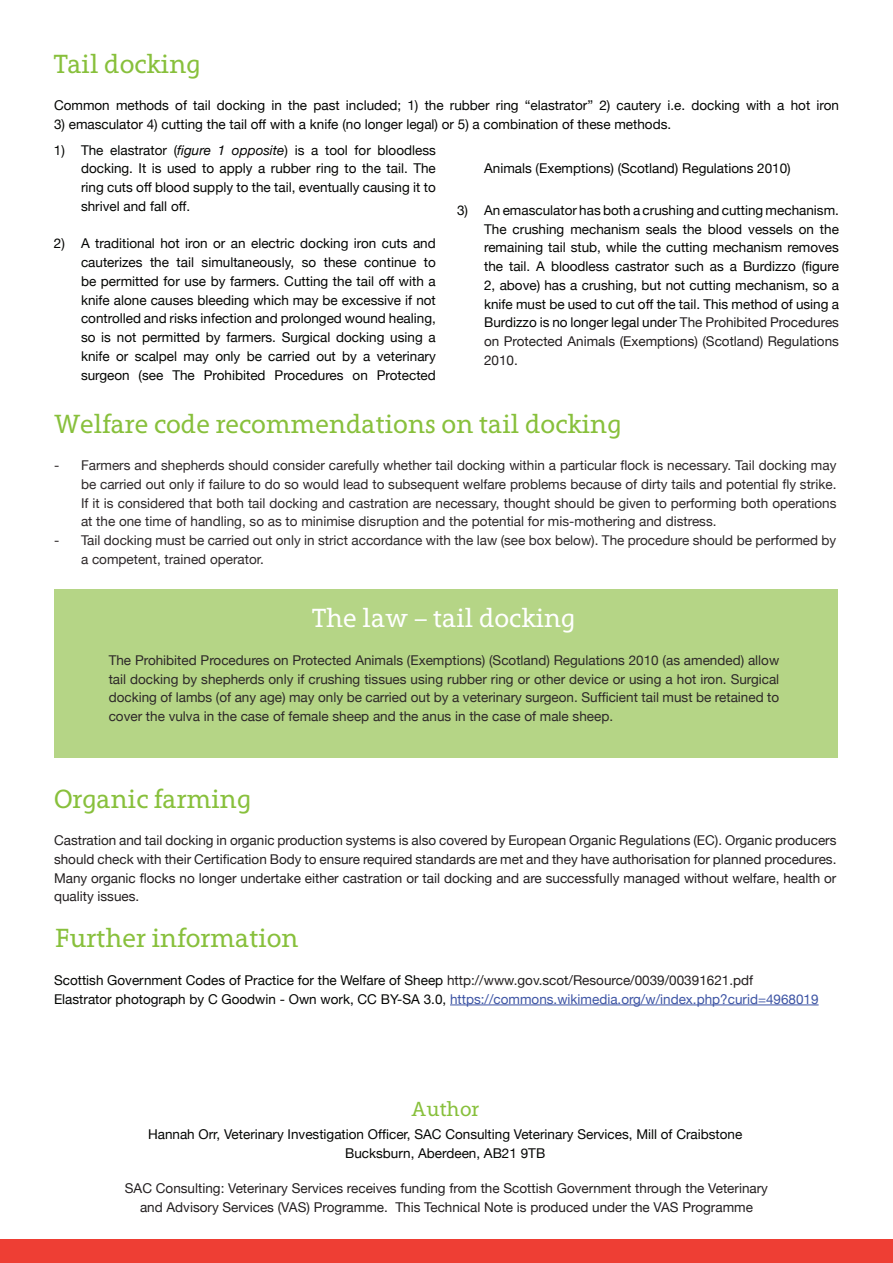
<style>
.page{position:relative;width:893px;height:1263px;background:#fff}
.page>*{position:absolute;margin:0;border:0;box-sizing:border-box;transform-origin:0 0}
.t1{font:27px "Grandesign Neue Serif";color:#88c03c}
.t2{font:27px "Grandesign Neue Serif";color:#fff}
.t3{font:21px "Grandesign Neue Serif";color:#88c03c}
.t4{font:13.5px/18.8px "Helvetica Neue";color:#040503;text-align:justify}
.t5{font:13.5px/18.8px "Helvetica Neue";color:#2d2829;text-align:justify}
.t6{font:13.5px/18.8px "Helvetica Neue";color:#231f20;text-align:justify}
.s1{color:#231f20}
.s2{font-style:italic}
.s3{color:#3d54a4}
</style>
<div class="page">
<div style="left:0;top:1240px;width:893px;height:23px;background:#ee3e34"></div>
<div style="left:54px;top:589px;width:783px;height:169px;background:#b5d586"></div>
<hr style="left:450px;top:1004px;width:369px;height:1px;background:#3d54a4">
<h1 class="t1" style="left:54px;top:48px;width:148px">Tail docking</h1>
<p class="t4" style="left:54px;top:97px;width:786px">Common methods of tail docking in the past included; 1) the rubber ring “elastrator” 2) cautery i.e. docking with a hot iron</p>
<p class="t4" style="left:54px;top:116px;width:619px">3) emasculator 4) cutting the tail off with a knife (no longer legal) or 5) a combination of these methods.</p>
<p class="t4" style="left:484px;top:160px;width:308px">Animals (Exemptions) (Scotland) Regulations 2010)</p>
<p class="t4" style="left:484px;top:201px;width:356px;text-indent:-27px">3) An emasculator has both a crushing and cutting mechanism.<br>The crushing mechanism seals the blood vessels on the remaining tail stub, while the cutting mechanism removes the tail. A bloodless castrator such as a Burdizzo (figure 2, above) has a crushing, but not cutting mechanism, so a knife must be used to cut off the tail. This method of using a Burdizzo is no longer legal under <span class="s1">The Prohibited Procedures on Protected Animals (Exemptions) (Scotland) Regulations 2010.</span></p>
<p class="t4" style="left:81px;top:141px;width:356px;text-indent:-27px">1) The elastrator (<span class="s2">figure 1 opposite</span>) is a tool for bloodless docking. It is used to apply a rubber ring to the tail. The ring cuts off blood supply to the tail, eventually causing it to shrivel and fall off.</p>
<p class="t4" style="left:81px;top:235px;width:356px;text-indent:-27px">2) A traditional hot iron or an electric docking iron cuts and cauterizes the tail simultaneously, so these continue to be permitted for use by farmers. Cutting the tail off with a knife alone causes bleeding which may be excessive if not controlled and risks infection and prolonged wound healing, so is not permitted by farmers. Surgical docking using a knife or scalpel may only be carried out by a veterinary surgeon (see The Prohibited Procedures on Protected</p>
<h1 class="t1" style="left:54px;top:408px;width:569px">Welfare code recommendations on tail docking</h1>
<p class="t5" style="left:81px;top:457px;width:757px;text-indent:-27px">- Farmers and shepherds should consider carefully whether tail docking within a particular flock is necessary. Tail docking may be carried out only if failure to do so would lead to subsequent welfare problems because of dirty tails and potential fly strike.<br>If it is considered that both tail docking and castration are necessary, thought should be given to performing both operations at the one time of handling, so as to minimise disruption and the potential for mis-mothering and distress.</p>
<p class="t5" style="left:81px;top:532px;width:757px;text-indent:-27px">- Tail docking must be carried out only in strict accordance with the law (see box below). The procedure should be performed by a competent, trained operator.</p>
<h1 class="t2" style="left:313px;top:603px;width:264px">The law – tail docking</h1>
<p class="t5" style="left:109px;top:651px;width:672px">The Prohibited Procedures on Protected Animals (Exemptions) (Scotland) Regulations 2010 (as amended) allow tail docking by shepherds only if crushing tissues using rubber ring or other device or using a hot iron. Surgical docking of lambs (of any age) may only be carried out by a veterinary surgeon. Sufficient tail must be retained to cover the vulva in the case of female sheep and the anus in the case of male sheep.</p>
<h1 class="t1" style="left:54px;top:783px;width:199px">Organic farming</h1>
<p class="t6" style="left:54px;top:832px;width:784px">Castration and tail docking in organic production systems is also covered by European Organic Regulations (EC). Organic producers should check with their Certification Body to ensure required standards are met and they have authorisation for planned procedures.<br>Many organic flocks no longer undertake either castration or tail docking and are successfully managed without welfare, health or quality issues.</p>
<h1 class="t1" style="left:54px;top:923px;width:246px">Further information</h1>
<p class="t4" style="left:54px;top:971px;width:766px">Scottish Government Codes of Practice for the Welfare of Sheep <span class="s1">http://www.gov.scot/Resource/0039/00391621.pdf<br></span>Elastrator photograph by C Goodwin - Own work, CC BY-SA 3.0, <span class="s3">https://commons.wikimedia.org/w/index.php?curid=4968019</span></p>
<h2 class="t3" style="left:411px;top:1097px;width:70px">Author</h2>
<p class="t4" style="left:148px;top:1126px;width:596px;text-align:center">Hannah Orr, Veterinary Investigation Officer, SAC Consulting Veterinary Services, Mill of Craibstone<br>Bucksburn, Aberdeen, AB21 9TB</p>
<p class="t6" style="left:125px;top:1180px;width:645px;text-align:center">SAC Consulting: Veterinary Services receives funding from the Scottish Government through the Veterinary and Advisory Services (VAS) Programme. This Technical Note is produced under the VAS Programme</p>
</div>
